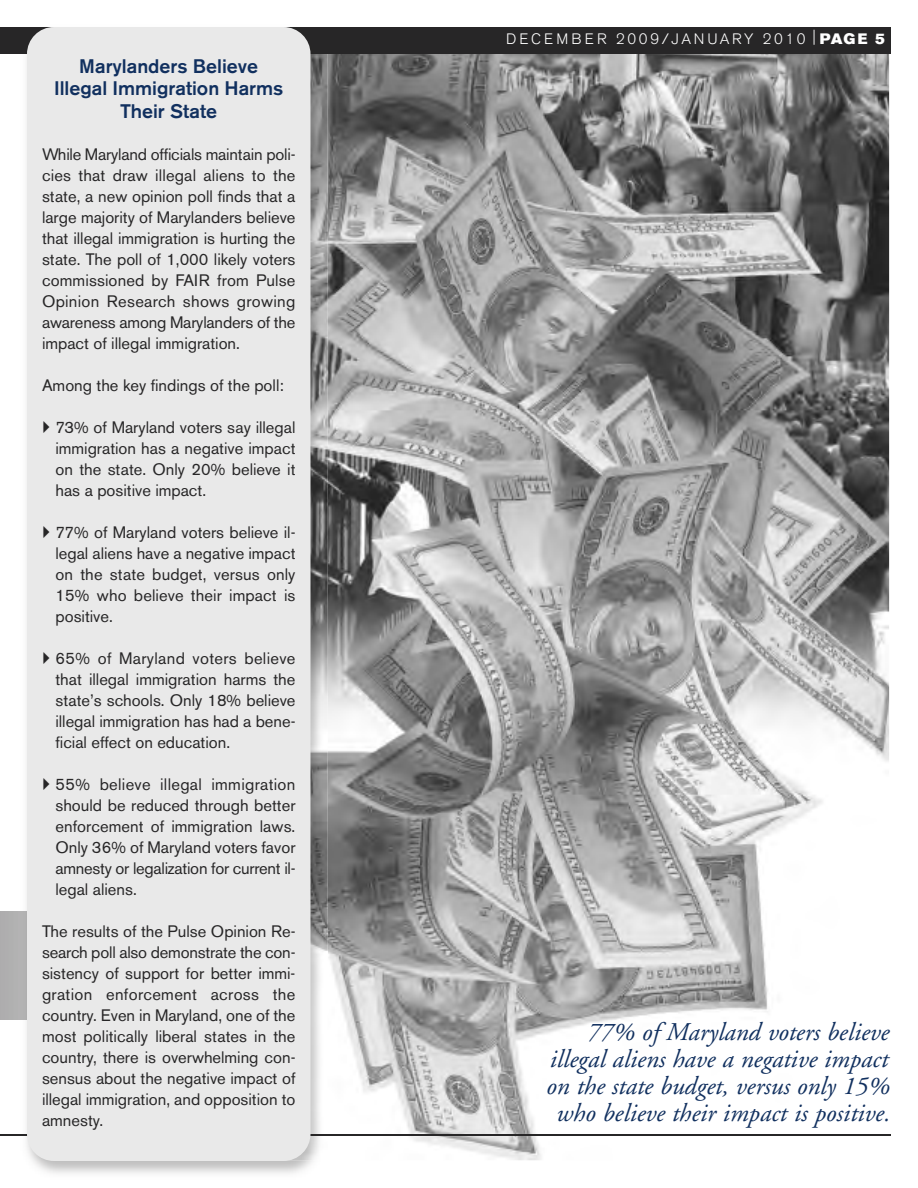
<style>
.page{position:relative;width:918px;height:1188px;background:#fff}
.page>*{position:absolute;margin:0;border:0;box-sizing:border-box;transform-origin:0 0}
.t1{font:italic 25.5px/27px "Adobe Garamond";color:#11305f;text-align:right}
.t2{font:500 19.5px/22.5px "Akzidenz Grotesk BE";color:#11305f;text-align:center}
.t3{font:16.5px/21px "Akzidenz Grotesk BE";color:#272627;text-align:justify}
.t4{font:300 15px "Akzidenz Grotesk BE";letter-spacing:.175em;color:#fff}
.s1{font-family:"Akzidenz Grotesk BE Super";font-weight:400}
</style>
<div class="page">
<hr style="left:0;top:1134px;width:891px;height:2px;background:#272627">
<img style="left:328px;top:54px;width:561px;height:1106px">
<img style="left:328px;top:1134px;width:561px;height:2px">
<div style="left:0;top:27px;width:891px;height:27px;background:#272627"></div>
<img style="left:19px;top:27px;width:309px;height:1147px">
<img style="left:19px;top:27px;width:30px;height:27px">
<div style="left:27px;top:27px;width:283px;height:1134px;background:#e9e9e9;border-radius:27px"></div>
<p class="t2" style="left:54px;top:56px;width:231px">Marylanders Believe<br>Illegal Immigration Harms<br>Their State</p>
<p class="t3" style="left:42px;top:145px;width:255px">While Maryland officials maintain poli&shy;cies that draw illegal aliens to the state, a new opinion poll finds that a large majority of Marylanders believe that illegal immigration is hurting the state. The poll of 1,000 likely voters commissioned by FAIR from Pulse Opinion Research shows growing awareness among Marylanders of the impact of illegal immigration.</p>
<p class="t3" style="left:42px;top:376px;width:243px">Among the key findings of the poll:</p>
<p class="t3" style="left:55px;top:418px;width:242px">73% of Maryland voters say illegal immigration has a negative impact on the state. Only 20% believe it has a positive impact.</p>
<p class="t3" style="left:55px;top:523px;width:242px">77% of Maryland voters believe il&shy;legal aliens have a negative impact on the state budget, versus only 15% who believe their impact is positive.</p>
<p class="t3" style="left:55px;top:649px;width:242px">65% of Maryland voters believe that illegal immigration harms the state’s schools. Only 18% believe illegal immigration has had a bene&shy;ficial effect on education.</p>
<p class="t3" style="left:55px;top:775px;width:242px">55% believe illegal immigration should be reduced through better enforcement of immigration laws.<br>Only 36% of Maryland voters favor amnesty or legalization for current il&shy;legal aliens.</p>
<p class="t3" style="left:42px;top:922px;width:255px">The results of the Pulse Opinion Re&shy;search poll also demonstrate the con&shy;sistency of support for better immi&shy;gration enforcement across the country. Even in Maryland, one of the most politically liberal states in the country, there is overwhelming con&shy;sensus about the negative impact of illegal immigration, and opposition to amnesty.</p>
<p class="t4" style="left:506px;top:32px;width:380px">DECEMBER 2009/JANUARY 2010 |<span class="s1">PAGE 5</span></p>
<h1 class="t1" style="left:547px;top:1021px;width:345px">77% of Maryland voters believe illegal aliens have a negative impact on the state budget, versus only 15% who believe their impact is positive.</h1>
</div>
